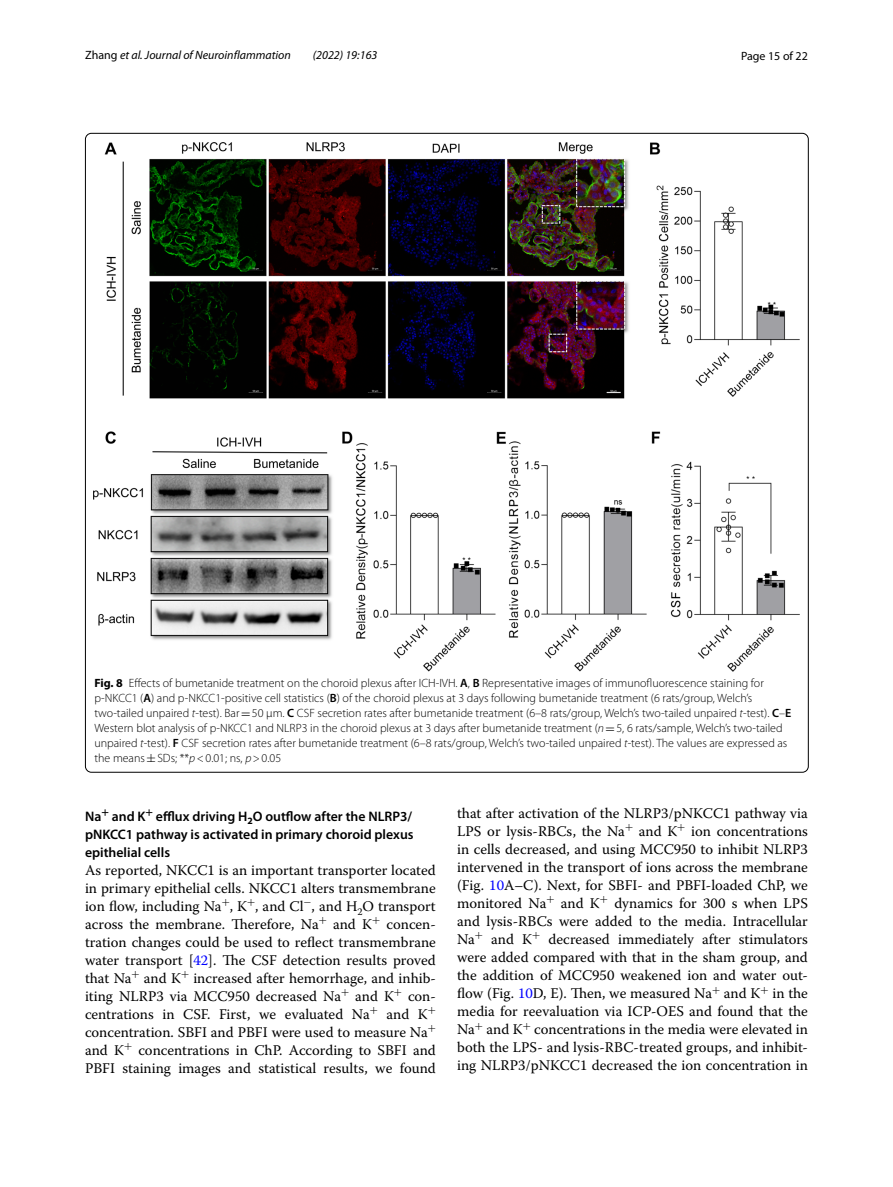
<style>
.page{position:relative;width:893px;height:1187px;background:#fff}
.page>*{position:absolute;margin:0;border:0;box-sizing:border-box;transform-origin:0 0}
.t1{font:14.7px/18px "Warnock Pro";color:#000;text-align:justify}
.t2{font:600 13.8px/18px "Myriad Pro";color:#000;text-align:justify}
.t3{font:300 12px/15px "Myriad Pro";color:#000}
.t4{font:italic 12px "Myriad Pro";color:#000}
.t5{font:12px "Myriad Pro";color:#000}
.s1{font-style:normal}
.s2{font-weight:700}
.s3{font-weight:600}
.s4{font-style:italic}
.s5{font-family:"MTSY";font-weight:400}
.s6{color:#00f}
</style>
<div class="page">
<img style="left:94px;top:142px;width:706px;height:529px">
<p class="t4" style="left:85px;top:48px;width:207px"><span class="s1">Zhang</span> et al. Journal of Neuroinflammation</p>
<p class="t4" style="left:313px;top:48px;width:66px">(2022) 19:163</p>
<p class="t5" style="left:741px;top:48px;width:68px">Page 15 of 22</p>
<p class="t3" style="left:94px;top:675px;width:698px"><span class="s2">Fig. 8</span> Effects of bumetanide treatment on the choroid plexus after ICH-IVH. <span class="s3">A</span>, <span class="s3">B</span> Representative images of immunofluorescence staining for p-NKCC1 (<span class="s3">A</span>) and p-NKCC1-positive cell statistics (<span class="s3">B</span>) of the choroid plexus at 3 days following bumetanide treatment (6 rats/group, Welch’s two-tailed unpaired <span class="s4">t</span>-test). Bar<span class="s5">=</span>50 μm. <span class="s3">C</span> CSF secretion rates after bumetanide treatment (6–8 rats/group, Welch’s two-tailed unpaired <span class="s4">t</span>-test). <span class="s3">C</span>–<span class="s3">E </span>Western blot analysis of p-NKCC1 and NLRP3 in the choroid plexus at 3 days after bumetanide treatment (<span class="s4">n</span><span class="s5">=</span>5, 6 rats/sample, Welch’s two-tailed unpaired <span class="s4">t</span>-test). <span class="s3">F</span> CSF secretion rates after bumetanide treatment (6–8 rats/group, Welch’s two-tailed unpaired <span class="s4">t</span>-test). The values are expressed as the means<span class="s5">±</span>SDs; **<span class="s4">p</span>&lt;0.01; ns, <span class="s4">p</span>&gt;0.05</p>
<p class="t2" style="left:85px;top:806px;width:330px">Na<sup>+</sup> and K<sup>+</sup> efflux driving H<sub>2</sub>O outflow after the NLRP3/ pNKCC1 pathway is activated in primary choroid plexus epithelial cells</p>
<p class="t1" style="left:85px;top:860px;width:352px">As reported, NKCC1 is an important transporter located in primary epithelial cells. NKCC1 alters transmembrane ion flow, including Na<sup>+</sup>, K<sup>+</sup>, and Cl<sup>−</sup>, and H<sub>2</sub>O transport across the membrane. Therefore, Na<sup>+</sup> and K<sup>+</sup> concen&shy;tration changes could be used to reflect transmembrane water transport [<span class="s6">42</span>]. The CSF detection results proved that Na<sup>+</sup> and K<sup>+</sup> increased after hemorrhage, and inhib&shy;iting NLRP3 via MCC950 decreased Na<sup>+</sup> and K<sup>+</sup> con&shy;centrations in CSF. First, we evaluated Na<sup>+</sup> and K<sup>+ </sup>concentration. SBFI and PBFI were used to measure Na<sup>+ </sup>and K<sup>+</sup> concentrations in ChP. According to SBFI and PBFI staining images and statistical results, we found</p>
<p class="t1" style="left:457px;top:804px;width:352px">that after activation of the NLRP3/pNKCC1 pathway via LPS or lysis-RBCs, the Na<sup>+</sup> and K<sup>+</sup> ion concentrations in cells decreased, and using MCC950 to inhibit NLRP3 intervened in the transport of ions across the membrane (Fig. <span class="s6">10</span>A–C). Next, for SBFI- and PBFI-loaded ChP, we monitored Na<sup>+</sup> and K<sup>+</sup> dynamics for 300 s when LPS and lysis-RBCs were added to the media. Intracellular Na<sup>+</sup> and K<sup>+</sup> decreased immediately after stimulators were added compared with that in the sham group, and the addition of MCC950 weakened ion and water out&shy;flow (Fig. <span class="s6">10</span>D, E). Then, we measured Na<sup>+</sup> and K<sup>+</sup> in the media for reevaluation via ICP-OES and found that the Na<sup>+</sup> and K<sup>+</sup> concentrations in the media were elevated in both the LPS- and lysis-RBC-treated groups, and inhibit&shy;ing NLRP3/pNKCC1 decreased the ion concentration in</p>
</div>
